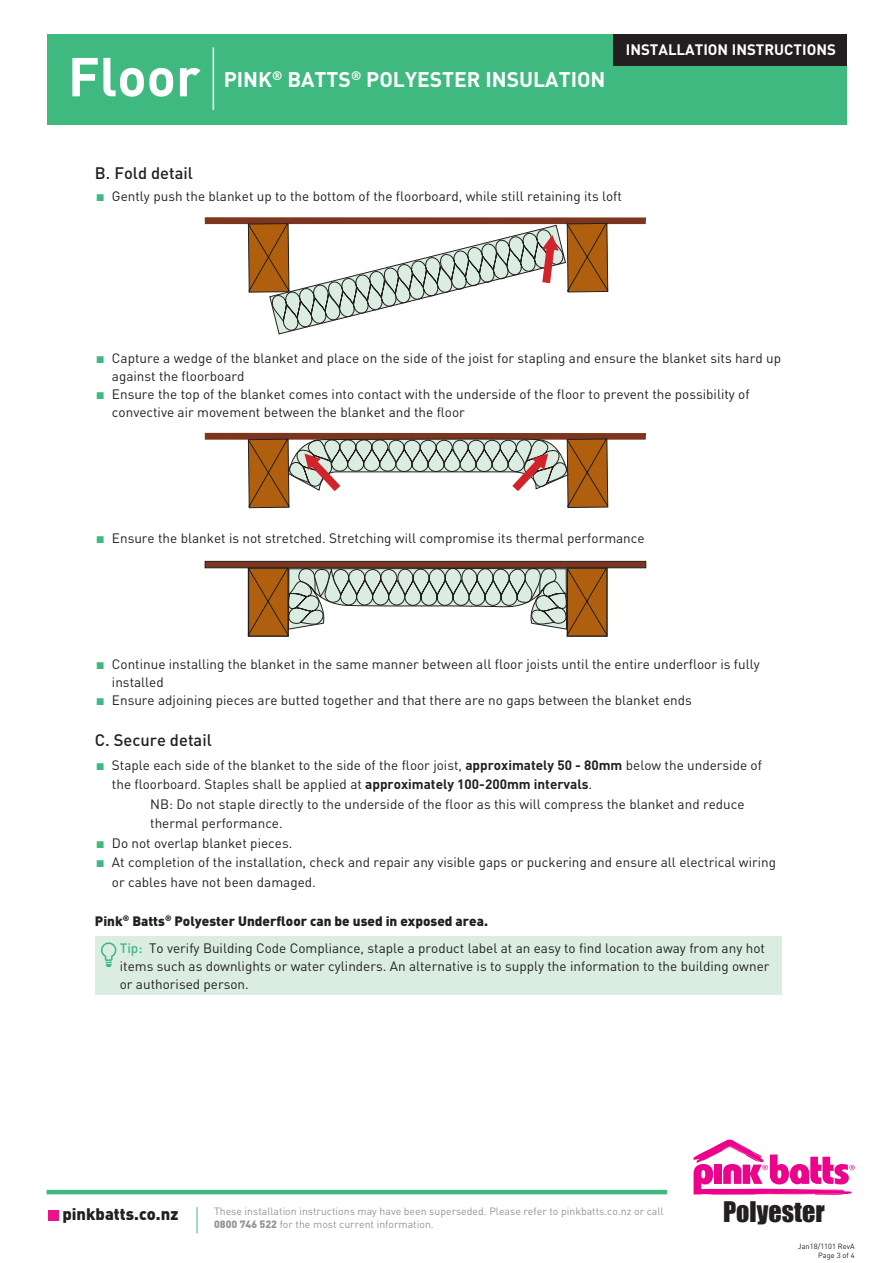
<style>
.page{position:relative;width:893px;height:1263px;background:#fff}
.page>*{position:absolute;margin:0;border:0;box-sizing:border-box;transform-origin:0 0}
.t1{font:700 54px "DIN";color:#fff}
.t2{font:900 37.5px "DIN";color:#3fb980}
.t3{font:26.1px "Impact";color:#231f20}
.t4{font:700 21px "DIN";color:#fff}
.t5{font:500 16.5px "DIN";color:#231f20}
.t6{font:900 16.5px "DIN";color:#231f20}
.t7{font:700 15px "DIN";color:#fff}
.t8{font:13.5px/18px "DIN";color:#231f20}
.t9{font:10.5px/12.6px "DIN";color:#939598}
.t10{font:7.5px/9px "DIN";color:#231f20;text-align:right}
.s1{font-weight:700}
.s2{font-weight:900}
.s3{font-weight:500;color:#3fb980}
</style>
<div class="page">
<hr style="left:47px;top:1190px;width:620px;height:4px;background:#3fb980">
<div style="left:48px;top:1210px;width:11px;height:10px;background:#eb128a"></div>
<svg style="left:197px;top:1207px;width:1px;height:26px"></svg>
<div style="left:47px;top:34px;width:800px;height:90px;background:#3fb980"></div>
<hr style="left:213px;top:47px;width:1px;height:63px;background:#fff">
<div style="left:613px;top:34px;width:234px;height:31px;background:#231f20"></div>
<svg style="left:693px;top:1140px;width:162px;height:55px"></svg>
<hr style="left:700px;top:1191px;width:15px;height:3px;background:#ed028c">
<div style="left:95px;top:936px;width:686px;height:59px;background:#daede0"></div>
<svg style="left:101px;top:942px;width:16px;height:25px"></svg>
<svg style="left:205px;top:217px;width:441px;height:118px"></svg>
<svg style="left:205px;top:433px;width:441px;height:75px"></svg>
<div style="left:205px;top:561px;width:441px;height:7px;background:#7c351e;border:1px solid #231f20"></div>
<svg style="left:247px;top:560px;width:361px;height:76px"></svg>
<h1 class="t1" style="left:68px;top:42px;width:134px">Floor</h1>
<h3 class="t4" style="left:224px;top:66px;width:383px">PINK<sup>®</sup> BATTS<sup>®</sup> POLYESTER INSULATION</h3>
<p class="t7" style="left:626px;top:39px;width:212px">INSTALLATION INSTRUCTIONS</p>
<p class="t5" style="left:95px;top:162px;width:100px">B. Fold detail</p>
<h2 class="t2" style="left:95px;top:162px;width:13px">.</h2>
<p class="t8" style="left:112px;top:187px;width:512px">Gently push the blanket up to the bottom of the floorboard, while still retaining its loft</p>
<h2 class="t2" style="left:95px;top:324px;width:13px">.</h2>
<p class="t8" style="left:112px;top:349px;width:671px">Capture a wedge of the blanket and place on the side of the joist for stapling and ensure the blanket sits hard up against the floorboard</p>
<h2 class="t2" style="left:95px;top:360px;width:13px">.</h2>
<p class="t8" style="left:112px;top:385px;width:639px">Ensure the top of the blanket comes into contact with the underside of the floor to prevent the possibility of convective air movement between the blanket and the floor</p>
<h2 class="t2" style="left:95px;top:504px;width:13px">.</h2>
<p class="t8" style="left:112px;top:529px;width:534px">Ensure the blanket is not stretched. Stretching will compromise its thermal performance</p>
<h2 class="t2" style="left:95px;top:630px;width:13px">.</h2>
<p class="t8" style="left:112px;top:655px;width:649px">Continue installing the blanket in the same manner between all floor joists until the entire underfloor is fully installed</p>
<h2 class="t2" style="left:95px;top:666px;width:13px">.</h2>
<p class="t8" style="left:112px;top:691px;width:581px">Ensure adjoining pieces are butted together and that there are no gaps between the blanket ends</p>
<p class="t5" style="left:95px;top:729px;width:118px">C. Secure detail</p>
<h2 class="t2" style="left:95px;top:731px;width:13px">.</h2>
<p class="t8" style="left:112px;top:755px;width:651px;line-height:19.5px">Staple each side of the blanket to the side of the floor joist, <span class="s1">approximately 50 - 80mm</span> below the underside of the floorboard. Staples shall be applied at <span class="s1">approximately 100-200mm intervals</span>.</p>
<p class="t8" style="left:150px;top:794px;width:596px;line-height:19.5px">NB: Do not staple directly to the underside of the floor as this will compress the blanket and reduce thermal performance.</p>
<h2 class="t2" style="left:95px;top:809px;width:13px">.</h2>
<p class="t8" style="left:112px;top:833px;width:182px">Do not overlap blanket pieces.</p>
<h2 class="t2" style="left:95px;top:828px;width:13px">.</h2>
<p class="t8" style="left:112px;top:852px;width:666px;line-height:19.5px">At completion of the installation, check and repair any visible gaps or puckering and ensure all electrical wiring or cables have not been damaged.</p>
<p class="t8" style="left:120px;top:907px;width:647px;line-height:26.8px;text-indent:-25px"><span class="s2">Pink</span><sup>®</sup> <span class="s2">Batts</span><sup>®</sup> <span class="s2">Polyester Underfloor can be used in exposed area.<br></span><span class="s3">Tip:</span> To verify Building Code Compliance, staple a product label at an easy to find location away from any hot</p>
<p class="t8" style="left:120px;top:957px;width:651px">items such as downlights or water cylinders. An alternative is to supply the information to the building owner or authorised person.</p>
<p class="t6" style="left:62px;top:1203px;width:117px">pinkbatts.co.nz</p>
<p class="t9" style="left:214px;top:1205px;width:451px">These installation instructions may have been superseded. Please refer to pinkbatts.co.nz or call<br><span class="s2">0800 746 522</span> for the most current information.</p>
<h3 class="t3" style="left:723px;top:1191px;width:103px">Polyester</h3>
<p class="t10" style="left:798px;top:1241px;width:58px">Jan18/1101 RevA<br>Page 3 of 4</p>
</div>
